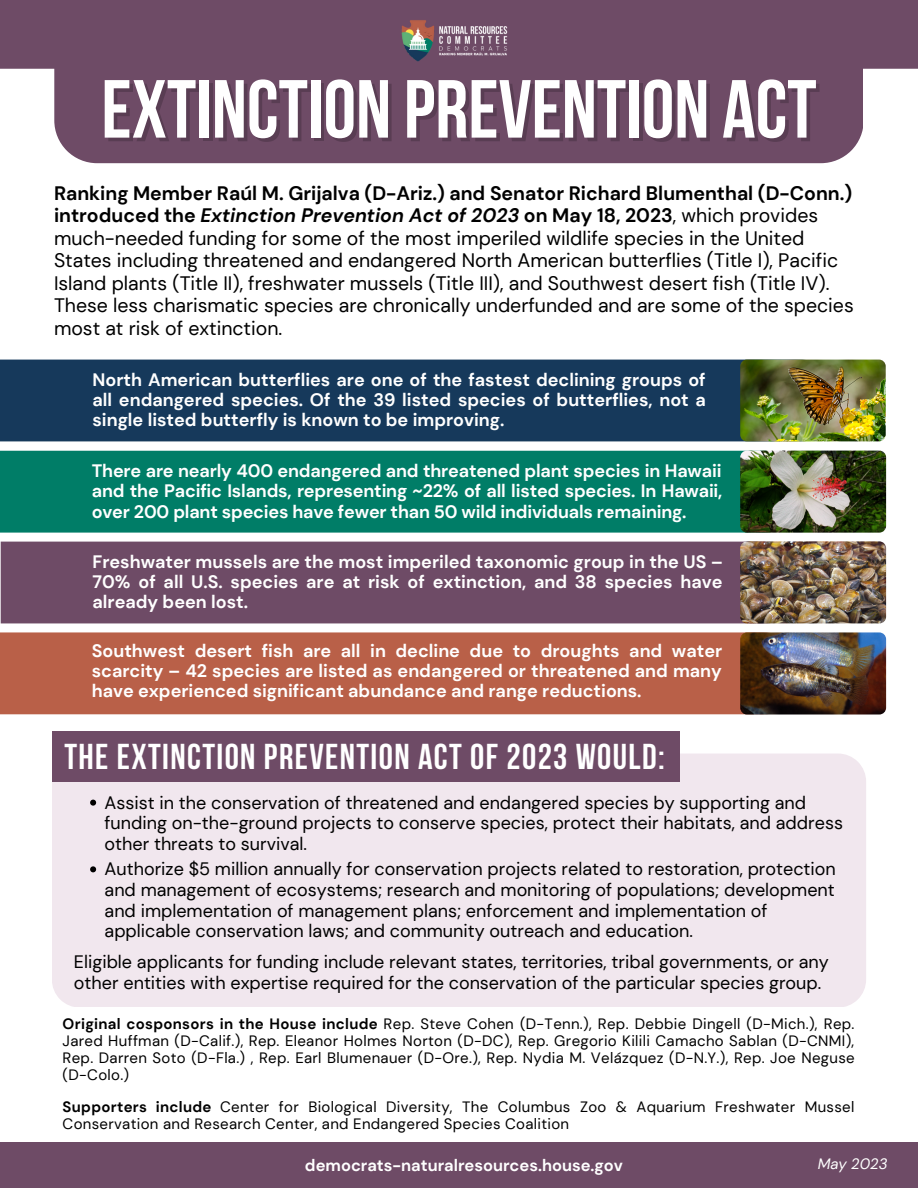
<style>
.page{position:relative;width:918px;height:1188px;background:#fff}
.page>*{position:absolute;margin:0;border:0;box-sizing:border-box;transform-origin:0 0}
.t1{font:700 82.2px "Bebas Neue";color:#fff}
.t2{font:700 35.85px "Bebas Neue";letter-spacing:.04em;color:#fff}
.t3{font:19.5px/22.5px "DM Sans";color:#000}
.t4{font:700 18px/20.2px "DM Sans";color:#fff;text-align:justify}
.t5{font:18px/20.7px "DM Sans";color:#000}
.t6{font:700 16.5px "DM Sans";color:#fff}
.t7{font:15px/16.8px "DM Sans";letter-spacing:.02em;color:#000;text-align:justify}
.t8{font:italic 15px "DM Sans";color:#fff}
.s1{font-weight:700}
.s2{font-weight:700;font-style:italic}
</style>
<div class="page">
<div style="left:52px;top:754px;width:814px;height:253px;background:#f1e7ee"></div>
<div style="left:0;top:1142px;width:918px;height:46px;background:#6e4b66"></div>
<div style="left:52px;top:731px;width:627px;height:51px;background:#6e4b66"></div>
<div style="left:1px;top:542px;width:743px;height:81px;background:#6e4b66"></div>
<div style="left:0;top:360px;width:744px;height:81px;background:#16395b"></div>
<div style="left:0;top:451px;width:744px;height:82px;background:#007d67"></div>
<div style="left:0;top:632px;width:744px;height:82px;background:#b96048"></div>
<img style="left:740px;top:360px;width:146px;height:81px;border-radius:7px">
<img style="left:740px;top:451px;width:146px;height:82px;border-radius:7px">
<img style="left:740px;top:541px;width:146px;height:82px;border-radius:7px">
<img style="left:740px;top:632px;width:146px;height:83px;border-radius:7px">
<div style="left:0;top:0;width:918px;height:69px;background:#6e4b66"></div>
<div style="left:54px;top:68px;width:809px;height:95px;background:#6e4b66"></div>
<img style="left:401px;top:20px;width:107px;height:42px">
<svg style="left:90px;top:800px;width:6px;height:6px"></svg>
<svg style="left:90px;top:866px;width:6px;height:6px"></svg>
<p class="t1" style="left:101px;top:76px;width:717px">EXTINCTION PREVENTION ACT</p>
<p class="t3" style="left:54px;top:182px;width:801px"><span class="s1">Ranking Member Raúl M. Grijalva (D-Ariz.) and Senator Richard Blumenthal (D-Conn.) introduced the</span> <span class="s2">Extinction Prevention Act of 2023</span> <span class="s1">on May 18, 2023</span>, which provides much-needed funding for some of the most imperiled wildlife species in the United States including threatened and endangered North American butterflies (Title I), Pacific Island plants (Title II), freshwater mussels (Title III), and Southwest desert fish (Title IV).<br>These less charismatic species are chronically underfunded and are some of the species most at risk of extinction.</p>
<p class="t4" style="left:93px;top:370px;width:615px">North American butterflies are one of the fastest declining groups of all endangered species. Of the 39 listed species of butterflies, not a single listed butterfly is known to be improving.</p>
<p class="t4" style="left:92px;top:461px;width:632px">There are nearly 400 endangered and threatened plant species in Hawaii and the Pacific Islands, representing ~22% of all listed species. In Hawaii, over 200 plant species have fewer than 50 wild individuals remaining.</p>
<p class="t4" style="left:93px;top:552px;width:632px">Freshwater mussels are the most imperiled taxonomic group in the US – 70% of all U.S. species are at risk of extinction, and 38 species have already been lost.</p>
<p class="t4" style="left:92px;top:640px;width:632px">Southwest desert fish are all in decline due to droughts and water scarcity – 42 species are listed as endangered or threatened and many have experienced significant abundance and range reductions.</p>
<p class="t2" style="left:64px;top:742px;width:602px">THE EXTINCTION PREVENTION ACT OF 2023 WOULD:</p>
<p class="t5" style="left:105px;top:792px;width:740px">Assist in the conservation of threatened and endangered species by supporting and funding on-the-ground projects to conserve species, protect their habitats, and address other threats to survival.</p>
<p class="t5" style="left:105px;top:859px;width:733px">Authorize $5 million annually for conservation projects related to restoration, protection and management of ecosystems; research and monitoring of populations; development and implementation of management plans; enforcement and implementation of applicable conservation laws; and community outreach and education.</p>
<p class="t5" style="left:74px;top:952px;width:756px">Eligible applicants for funding include relevant states, territories, tribal governments, or any other entities with expertise required for the conservation of the particular species group.</p>
<p class="t7" style="left:63px;top:1015px;width:794px"><span class="s1">Original cosponsors in the House include</span> Rep. Steve Cohen (D-Tenn.), Rep. Debbie Dingell (D-Mich.), Rep.<br>Jared Huffman (D-Calif.), Rep. Eleanor Holmes Norton (D-DC), Rep. Gregorio Kilili Camacho Sablan (D-CNMI), Rep. Darren Soto (D-Fla.) , Rep. Earl Blumenauer (D-Ore.), Rep. Nydia M. Velázquez (D-N.Y.), Rep. Joe Neguse (D-Colo.)</p>
<p class="t7" style="left:63px;top:1099px;width:793px"><span class="s1">Supporters include</span> Center for Biological Diversity, The Columbus Zoo &amp; Aquarium Freshwater Mussel<br>Conservation and Research Center, and Endangered Species Coalition</p>
<p class="t6" style="left:305px;top:1154px;width:320px">democrats-naturalresources.house.gov</p>
<p class="t8" style="left:818px;top:1154px;width:71px">May 2023</p>
</div>
